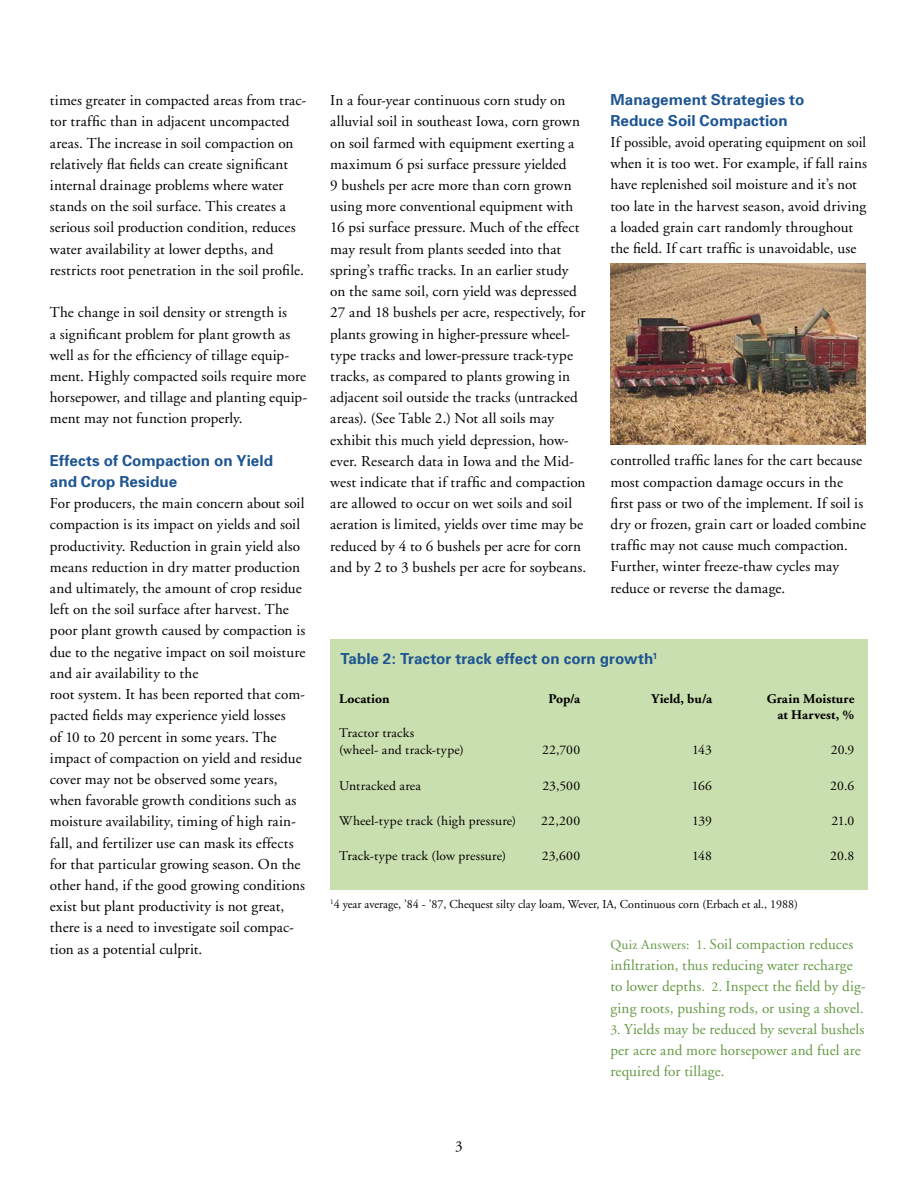
<style>
.page{position:relative;width:918px;height:1188px;background:#fff}
.page>*{position:absolute;margin:0;border:0;box-sizing:border-box;transform-origin:0 0}
.t1{font:15.15px/21.1px "Adobe Garamond";letter-spacing:.005em;color:#000}
.t2{font:15.15px/21.1px "Adobe Garamond";letter-spacing:.005em;color:#659945}
.t3{font:700 15.15px/21.1px "Univers";letter-spacing:.005em;color:#1e5593}
.t4{font:13.2px/17.7px "Adobe Garamond";letter-spacing:.01em;color:#000}
.t5{font:700 13.2px/16.2px "Adobe Garamond";letter-spacing:.005em;color:#000;text-align:right}
.t6{font:12.15px "Adobe Garamond";color:#000}
.s1{font-size:13.65px}
</style>
<div class="page">
<div style="left:330px;top:640px;width:538px;height:250px;background:#cadfaf"></div>
<img style="left:610px;top:264px;width:255px;height:180px">
<p class="t1" style="left:50px;top:91px;width:258px">times greater in compacted areas from trac&shy;tor traffic than in adjacent uncompacted areas. The increase in soil compaction on relatively flat fields can create significant internal drainage problems where water stands on the soil surface. This creates a serious soil production condition, reduces water availability at lower depths, and restricts root penetration in the soil profile.</p>
<p class="t1" style="left:50px;top:303px;width:259px">The change in soil density or strength is<br>a significant problem for plant growth as well as for the efficiency of tillage equip&shy;ment. Highly compacted soils require more horsepower, and tillage and planting equip&shy;ment may not function properly.</p>
<p class="t3" style="left:50px;top:451px;width:225px">Effects of Compaction on Yield and Crop Residue</p>
<p class="t1" style="left:50px;top:494px;width:257px">For producers, the main concern about soil compaction is its impact on yields and soil productivity. Reduction in grain yield also means reduction in dry matter production and ultimately, the amount of crop residue left on the soil surface after harvest. The poor plant growth caused by compaction is due to the negative impact on soil moisture and air availability to the<br>root system. It has been reported that com&shy;pacted fields may experience yield losses<br>of 10 to 20 percent in some years. The impact of compaction on yield and residue cover may not be observed some years, when favorable growth conditions such as moisture availability, timing of high rain&shy;fall, and fertilizer use can mask its effects for that particular growing season. On the other hand, if the good growing conditions exist but plant productivity is not great, there is a need to investigate soil compac&shy;tion as a potential culprit.</p>
<p class="t1" style="left:330px;top:91px;width:258px">In a four-year continuous corn study on alluvial soil in southeast Iowa, corn grown on soil farmed with equipment exerting a maximum 6 psi surface pressure yielded<br>9 bushels per acre more than corn grown using more conventional equipment with 16 psi surface pressure. Much of the effect may result from plants seeded into that spring’s traffic tracks. In an earlier study on the same soil, corn yield was depressed 27 and 18 bushels per acre, respectively, for plants growing in higher-pressure wheel&shy;type tracks and lower-pressure track-type tracks, as compared to plants growing in adjacent soil outside the tracks (untracked areas). (See Table 2.) Not all soils may exhibit this much yield depression, how&shy;ever. Research data in Iowa and the Mid&shy;west indicate that if traffic and compaction are allowed to occur on wet soils and soil aeration is limited, yields over time may be reduced by 4 to 6 bushels per acre for corn and by 2 to 3 bushels per acre for soybeans.</p>
<p class="t3" style="left:611px;top:90px;width:195px">Management Strategies to<br>Reduce Soil Compaction</p>
<p class="t1" style="left:610px;top:133px;width:258px">If possible, avoid operating equipment on soil when it is too wet. For example, if fall rains have replenished soil moisture and it’s not too late in the harvest season, avoid driving a loaded grain cart randomly throughout the field. If cart traffic is unavoidable, use</p>
<p class="t1" style="left:610px;top:451px;width:257px">controlled traffic lanes for the cart because most compaction damage occurs in the first pass or two of the implement. If soil is dry or frozen, grain cart or loaded combine traffic may not cause much compaction.<br>Further, winter freeze-thaw cycles may reduce or reverse the damage.</p>
<p class="t3" style="left:340px;top:649px;width:319px">Table 2: Tractor track effect on corn growth<sup>1</sup></p>
<p class="t5" style="left:339px;top:692px;width:52px">Location</p>
<p class="t5" style="left:548px;top:692px;width:33px">Pop/a</p>
<p class="t5" style="left:652px;top:692px;width:62px">Yield, bu/a</p>
<p class="t5" style="left:767px;top:692px;width:89px">Grain Moisture at Harvest, %</p>
<p class="t4" style="left:339px;top:725px;width:126px">Tractor tracks<br>(wheel- and track-type)</p>
<p class="t4" style="left:542px;top:743px;width:40px">22,700</p>
<p class="t4" style="left:692px;top:743px;width:21px">143</p>
<p class="t4" style="left:831px;top:743px;width:25px">20.9</p>
<p class="t4" style="left:339px;top:778px;width:83px">Untracked area</p>
<p class="t4" style="left:542px;top:778px;width:39px">23,500</p>
<p class="t4" style="left:692px;top:778px;width:22px">166</p>
<p class="t4" style="left:830px;top:778px;width:26px">20.6</p>
<p class="t4" style="left:339px;top:813px;width:179px">Wheel-type track (high pressure)</p>
<p class="t4" style="left:541px;top:813px;width:40px">22,200</p>
<p class="t4" style="left:692px;top:813px;width:21px">139</p>
<p class="t4" style="left:831px;top:813px;width:24px">21.0</p>
<p class="t4" style="left:339px;top:849px;width:168px">Track-type track (low pressure)</p>
<p class="t4" style="left:542px;top:849px;width:40px">23,600</p>
<p class="t4" style="left:692px;top:849px;width:21px">148</p>
<p class="t4" style="left:830px;top:849px;width:26px">20.8</p>
<p class="t6" style="left:330px;top:899px;width:469px"><sup>1</sup>4 year average, ’84 - ’87, Chequest silty clay loam, Wever, IA, Continuous corn (Erbach et al., 1988)</p>
<p class="t2" style="left:610px;top:935px;width:257px"><span class="s1">Quiz Answers: 1.</span> Soil compaction reduces infiltration, thus reducing water recharge to lower depths<span class="s1">. 2.</span> Inspect the field by dig&shy;ging roots, pushing rods, or using a shovel.</p>
<p class="t2" style="left:611px;top:1020px;width:255px"><span class="s1">3.</span> Yields may be reduced by several bushels per acre and more horsepower and fuel are required for tillage.</p>
<p class="t1" style="left:455px;top:1137px;width:9px">3</p>
</div>
